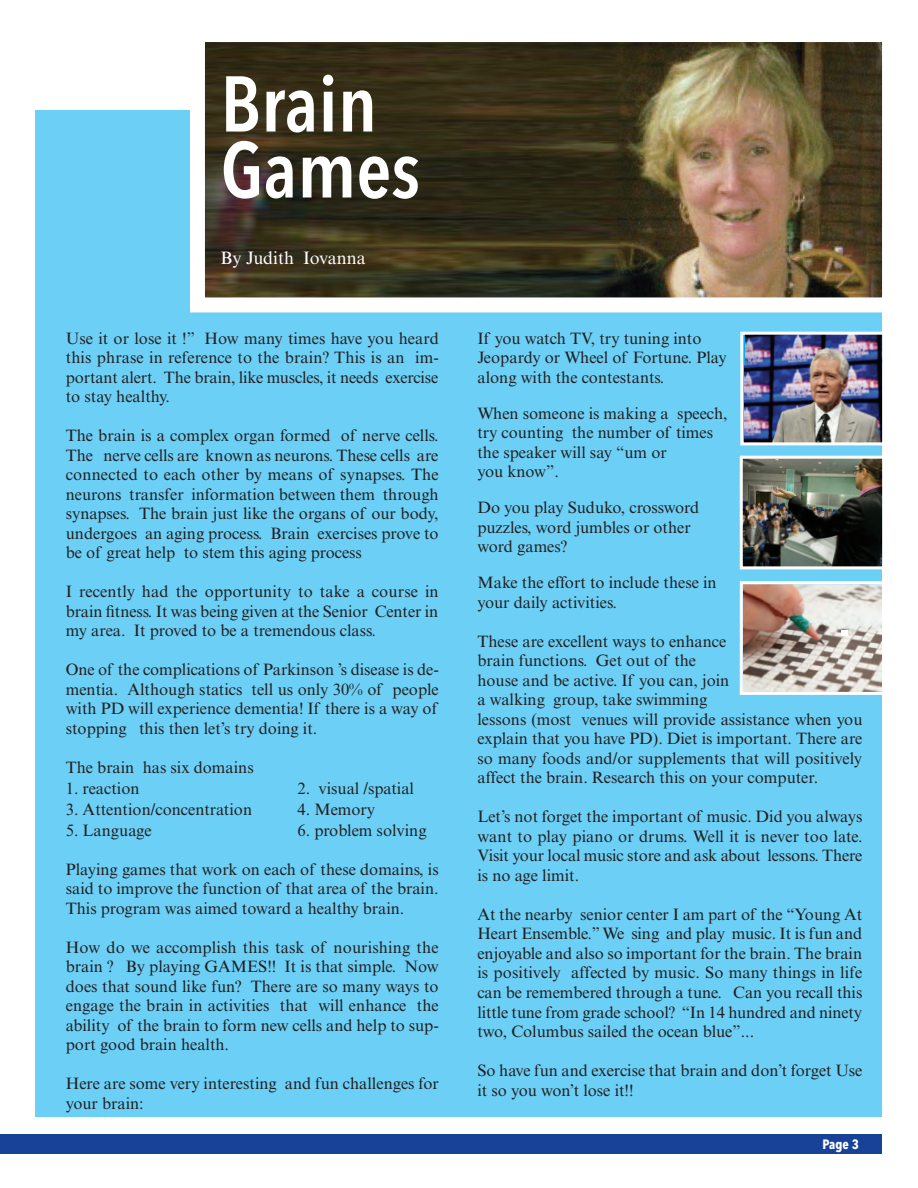
<style>
.page{position:relative;width:918px;height:1188px;background:#fff}
.page>*{position:absolute;margin:0;border:0;box-sizing:border-box;transform-origin:0 0}
.t1{font:600 78px/66px "Avenir Next Condensed";color:#fff}
.t2{font:18px "Times New Roman MT Std";color:#fff}
.t3{font:16.5px/19.5px "Times New Roman MT Std";color:#231f20;text-align:justify}
.t4{font:700 13.5px "Avenir Next Condensed";color:#fff}
</style>
<div class="page">
<div style="left:0;top:1134px;width:882px;height:20px;background:#174297"></div>
<div style="left:36px;top:110px;width:846px;height:1006px;background:#6bcff6"></div>
<img style="left:206px;top:43px;width:675px;height:253px">
<div style="left:190px;top:27px;width:707px;height:285px;border:15px solid #fff"></div>
<img style="left:744px;top:336px;width:137px;height:105px">
<div style="left:740px;top:332px;width:145px;height:113px;border:3px solid #fff"></div>
<img style="left:744px;top:460px;width:137px;height:105px">
<div style="left:740px;top:456px;width:145px;height:113px;border:3px solid #fff"></div>
<img style="left:744px;top:585px;width:137px;height:106px">
<div style="left:740px;top:581px;width:145px;height:114px;border:3px solid #fff"></div>
<svg style="left:842px;top:630px;width:6px;height:5px"></svg>
<h1 class="t1" style="left:221px;top:69px;width:201px">Brain<br>Games</h1>
<p class="t2" style="left:221px;top:251px;width:147px">By Judith Iovanna</p>
<p class="t3" style="left:66px;top:330px;width:375px">Use it or lose it !” How many times have you heard this phrase in reference to the brain? This is an im&shy;portant alert. The brain, like muscles, it needs exercise to stay healthy.</p>
<p class="t3" style="left:66px;top:428px;width:374px">The brain is a complex organ formed of nerve cells.<br>The nerve cells are known as neurons. These cells are connected to each other by means of synapses. The neurons transfer information between them through synapses. The brain just like the organs of our body, undergoes an aging process. Brain exercises prove to be of great help to stem this aging process</p>
<p class="t3" style="left:66px;top:584px;width:374px">I recently had the opportunity to take a course in brain fitness. It was being given at the Senior Center in my area. It proved to be a tremendous class.</p>
<p class="t3" style="left:66px;top:662px;width:375px">One of the complications of Parkinson ’s disease is de&shy;mentia. Although statics tell us only 30% of people with PD will experience dementia! If there is a way of stopping this then let’s try doing it.</p>
<p class="t3" style="left:66px;top:759px;width:189px">The brain has six domains</p>
<p class="t3" style="left:66px;top:780px;width:75px">1. reaction</p>
<p class="t3" style="left:298px;top:780px;width:118px">2. visual /spatial</p>
<p class="t3" style="left:66px;top:801px;width:188px">3. Attention/concentration</p>
<p class="t3" style="left:298px;top:801px;width:79px">4. Memory</p>
<p class="t3" style="left:66px;top:822px;width:87px">5. Language</p>
<p class="t3" style="left:298px;top:822px;width:131px">6. problem solving</p>
<p class="t3" style="left:66px;top:861px;width:375px">Playing games that work on each of these domains, is said to improve the function of that area of the brain.<br>This program was aimed toward a healthy brain.</p>
<p class="t3" style="left:66px;top:939px;width:375px">How do we accomplish this task of nourishing the brain ? By playing GAMES!! It is that simple. Now does that sound like fun? There are so many ways to engage the brain in activities that will enhance the ability of the brain to form new cells and help to sup&shy;port good brain health.</p>
<p class="t3" style="left:66px;top:1076px;width:375px">Here are some very interesting and fun challenges for your brain:</p>
<p class="t3" style="left:477px;top:330px;width:251px;text-align:left">If you watch TV, try tuning into<br>Jeopardy or Wheel of Fortune. Play along with the contestants.</p>
<p class="t3" style="left:477px;top:405px;width:252px;text-align:left">When someone is making a speech, try counting the number of times the speaker will say “um or<br>you know”.</p>
<p class="t3" style="left:477px;top:500px;width:223px;text-align:left">Do you play Suduko, crossword puzzles, word jumbles or other word games?</p>
<p class="t3" style="left:477px;top:575px;width:241px">Make the effort to include these in your daily activities.</p>
<p class="t3" style="left:477px;top:633px;width:387px;text-align:left">These are excellent ways to enhance<br>brain functions. Get out of the<br>house and be active. If you can, join<br>a walking group, take swimming<br>lessons (most venues will provide assistance when you explain that you have PD). Diet is important. There are so many foods and/or supplements that will positively affect the brain. Research this on your computer.</p>
<p class="t3" style="left:477px;top:809px;width:387px">Let’s not forget the important of music. Did you always want to play piano or drums. Well it is never too late.<br>Visit your local music store and ask about lessons. There is no age limit.</p>
<p class="t3" style="left:477px;top:906px;width:387px">At the nearby senior center I am part of the “Young At Heart Ensemble.” We sing and play music. It is fun and enjoyable and also so important for the brain. The brain is positively affected by music. So many things in life can be remembered through a tune. Can you recall this little tune from grade school? “In 14 hundred and ninety two, Columbus sailed the ocean blue”...</p>
<p class="t3" style="left:477px;top:1062px;width:387px">So have fun and exercise that brain and don’t forget Use it so you won’t lose it!!</p>
<p class="t4" style="left:823px;top:1136px;width:38px">Page 3</p>
</div>
